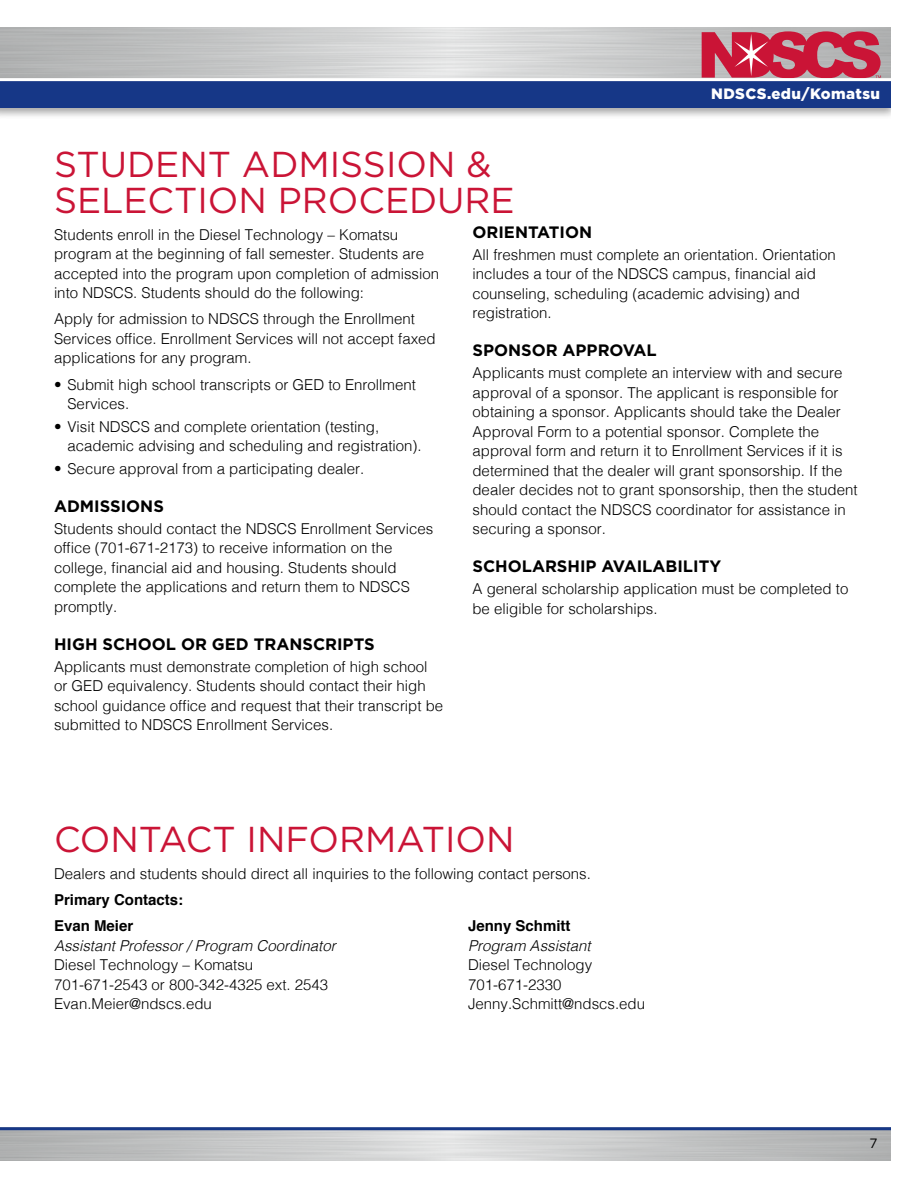
<style>
.page{position:relative;width:918px;height:1188px;background:#fff}
.page>*{position:absolute;margin:0;border:0;box-sizing:border-box;transform-origin:0 0}
.Heading{font:36px/36px "Gotham";color:#ca1436}
.Headings_-_Small{font:700 16.5px "Gotham";color:#000}
.Text{font:300 15px/19.5px "Helvetica";color:#000}
.Helv_9pt{font:300 15px/19.5px "Helvetica";color:#000}
.Text_2_Col_Span{font:300 15px "Helvetica";color:#000}
.t1{font:900 15px "Gotham";letter-spacing:.03em;color:#fff}
.Text_2_Col_Span-2{font:700 15px "Helvetica";color:#000}
.t2{font:13.5px "Gotham";color:#000}
.s1{font-weight:700}
.s2{font-style:italic}
</style>
<div class="page">
<svg style="left:702px;top:31px;width:179px;height:46px;background:#c6455d"></svg>
<hr style="left:0;top:1127px;width:891px;height:3px;background:#163787">
<div style="left:0;top:77px;width:899px;height:43px;background:#000;opacity:.35"></div>
<div style="left:0;top:81px;width:891px;height:27px;background:#163787"></div>
<div style="left:891px;top:0;width:27px;height:1188px;background:#fff"></div>
<hr style="left:0;top:78px;width:891px;height:3px;background:#fff">
<p class="t1" style="left:711px;top:84px;width:170px">NDSCS.edu/Komatsu</p>
<p class="Heading" style="left:54px;top:146px;width:462px">STUDENT ADMISSION &amp;<br>SELECTION PROCEDURE</p>
<p class="Text" style="left:54px;top:223px;width:387px">Students enroll in the Diesel Technology – Komatsu program at the beginning of fall semester. Students are accepted into the program upon completion of admission into NDSCS. Students should do the following:</p>
<p class="Text" style="left:54px;top:308px;width:383px">Apply for admission to NDSCS through the Enrollment<br>Services office. Enrollment Services will not accept faxed applications for any program.</p>
<p class="Text" style="left:68px;top:373px;width:350px;text-indent:-14px">• Submit high school transcripts or GED to Enrollment<br>Services.</p>
<p class="Text" style="left:68px;top:416px;width:356px;text-indent:-14px">• Visit NDSCS and complete orientation (testing, academic advising and scheduling and registration).</p>
<p class="Text" style="left:54px;top:458px;width:312px">• Secure approval from a participating dealer.</p>
<p class="Headings_-_Small" style="left:54px;top:495px;width:111px">ADMISSIONS</p>
<p class="Text" style="left:54px;top:518px;width:381px">Students should contact the NDSCS Enrollment Services office (701-671-2173) to receive information on the college, financial aid and housing. Students should complete the applications and return them to NDSCS promptly.</p>
<p class="Headings_-_Small" style="left:54px;top:633px;width:322px">HIGH SCHOOL OR GED TRANSCRIPTS</p>
<p class="Text" style="left:54px;top:656px;width:391px">Applicants must demonstrate completion of high school or GED equivalency. Students should contact their high school guidance office and request that their transcript be submitted to NDSCS Enrollment Services.</p>
<p class="Headings_-_Small" style="left:472px;top:221px;width:121px">ORIENTATION</p>
<p class="Text" style="left:472px;top:244px;width:365px">All freshmen must complete an orientation. Orientation includes a tour of the NDSCS campus, financial aid counseling, scheduling (academic advising) and registration.</p>
<p class="Headings_-_Small" style="left:472px;top:340px;width:186px">SPONSOR APPROVAL</p>
<p class="Text" style="left:472px;top:362px;width:387px">Applicants must complete an interview with and secure approval of a sponsor. The applicant is responsible for obtaining a sponsor. Applicants should take the Dealer Approval Form to a potential sponsor. Complete the approval form and return it to Enrollment Services if it is determined that the dealer will grant sponsorship. If the dealer decides not to grant sponsorship, then the student should contact the NDSCS coordinator for assistance in securing a sponsor.</p>
<p class="Headings_-_Small" style="left:472px;top:556px;width:250px">SCHOLARSHIP AVAILABILITY</p>
<p class="Text" style="left:472px;top:578px;width:377px">A general scholarship application must be completed to be eligible for scholarships.</p>
<p class="Heading" style="left:54px;top:821px;width:462px">CONTACT INFORMATION</p>
<p class="Text_2_Col_Span" style="left:54px;top:860px;width:538px">Dealers and students should direct all inquiries to the following contact persons.</p>
<p class="Text_2_Col_Span-2" style="left:54px;top:889px;width:131px">Primary Contacts:</p>
<p class="Helv_9pt" style="left:54px;top:915px;width:283px"><span class="s1">Evan Meier<br></span><span class="s2">Assistant Professor / Program Coordinator<br></span>Diesel Technology – Komatsu<br>701-671-2543 or 800-342-4325 ext. 2543<br>Evan.Meier@ndscs.edu</p>
<p class="Helv_9pt" style="left:468px;top:915px;width:179px"><span class="s1">Jenny Schmitt<br></span><span class="s2">Program Assistant<br></span>Diesel Technology<br>701-671-2330<br>Jenny.Schmitt@ndscs.edu</p>
<p class="t2" style="left:869px;top:1134px;width:10px">7</p>
</div>
